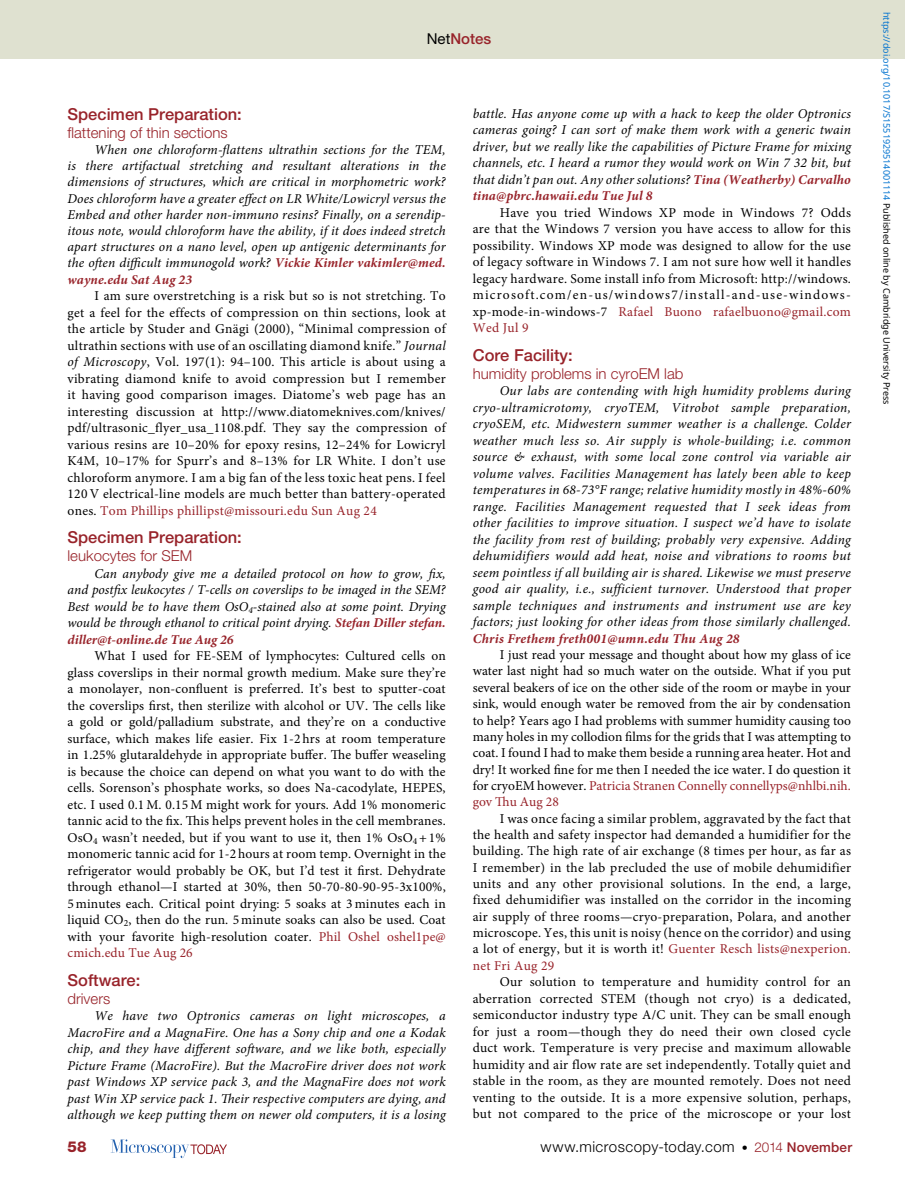
<style>
.page{position:relative;width:905px;height:1188px;background:#fff}
.page>*{position:absolute;margin:0;border:0;box-sizing:border-box;transform-origin:0 0}
.t1{font:500 16.5px "Helvetica Neue LT Std";color:#98232a}
.t2{font:300 15px "Helvetica Neue LT Std";color:#98232a}
.t3{font:300 15px "Helvetica Neue LT Std";letter-spacing:.03em;color:#000}
.t4{font:500 15px "Helvetica Neue LT Std";color:#98232a}
.t5{font:800 15px "Helvetica Neue LT Std";color:#98232a}
.t6{font:13.5px/16.5px "Minion Pro";letter-spacing:.02em;color:#000;text-align:justify}
.t7{font:italic 13.5px/16.5px "Minion Pro";letter-spacing:.01em;color:#000;text-align:justify}
.t8{font:italic 700 13.5px "Minion Pro";letter-spacing:.02em;color:#98232a}
.t9{font:9px "Noto Sans";color:#0172cf}
.s1{font-weight:400;color:#000}
.s2{font-weight:700;color:#98232a}
.s3{font-style:italic}
.s4{color:#98232a}
.s5{font-size:12px}
.s6{font-size:13.5px;color:#98232a}
.s7{font-weight:500;font-size:13.5px;color:#98232a}
.s8{color:#000}
</style>
<div class="page">
<div style="left:0;top:0;width:904px;height:58px;background:#dfe1d0"></div>
<svg style="left:111px;top:1139px;width:116px;height:19px"></svg>
<p class="t4" style="left:427px;top:30px;width:66px"><span class="s1">Net</span>Notes</p>
<p class="t1" style="left:68px;top:104px;width:176px">Specimen Preparation:</p>
<p class="t2" style="left:68px;top:123px;width:162px">flattening of thin sections</p>
<p class="t7" style="left:68px;top:142px;width:380px;text-indent:27px">When one chloroform-flattens ultrathin sections for the TEM, is there artifactual stretching and resultant alterations in the dimensions of structures, which are critical in morphometric work?<br>Does chloroform have a greater effect on LR White/Lowicryl versus the Embed and other harder non-immuno resins? Finally, on a serendip&shy;itous note, would chloroform have the ability, if it does indeed stretch apart structures on a nano level, open up antigenic determinants for the often difficult immunogold work? <span class="s2">Vickie Kimler vakimler@med. wayne.edu Sat Aug 23</span></p>
<p class="t6" style="left:68px;top:288px;width:380px;text-indent:27px">I am sure overstretching is a risk but so is not stretching. To get a feel for the effects of compression on thin sections, look at the article by Studer and Gnägi (2000), “Minimal compression of ultrathin sections with use of an oscillating diamond knife.” <span class="s3">Journal of Microscopy</span>, Vol. 197(1): 94–100. This article is about using a vibrating diamond knife to avoid compression but I remember it having good comparison images. Diatome’s web page has an interesting discussion at http://www.diatomeknives.com/knives/ pdf/ultrasonic_flyer_usa_1108.pdf. They say the compression of various resins are 10–20% for epoxy resins, 12–24% for Lowicryl K4M, 10–17% for Spurr’s and 8–13% for LR White. I don’t use chloroform anymore. I am a big fan of the less toxic heat pens. I feel 120 V electrical-line models are much better than battery-operated ones. <span class="s4">Tom Phillips phillipst@missouri.edu Sun Aug 24</span></p>
<p class="t1" style="left:68px;top:527px;width:176px">Specimen Preparation:</p>
<p class="t2" style="left:68px;top:547px;width:126px">leukocytes for SEM</p>
<p class="t7" style="left:67px;top:565px;width:380px;text-indent:27px">Can anybody give me a detailed protocol on how to grow, fix, and postfix leukocytes / T-cells on coverslips to be imaged in the SEM?<br>Best would be to have them OsO<sub>4</sub>-stained also at some point. Drying would be through ethanol to critical point drying. <span class="s2">Stefan Diller stefan. diller@t-online.de Tue Aug 26</span></p>
<p class="t6" style="left:67px;top:648px;width:380px;text-indent:27px">What I used for FE-SEM of lymphocytes: Cultured cells on glass coverslips in their normal growth medium. Make sure they’re a monolayer, non-confluent is preferred. It’s best to sputter-coat the coverslips first, then sterilize with alcohol or UV. The cells like a gold or gold/palladium substrate, and they’re on a conductive surface, which makes life easier. Fix 1-2 hrs at room temperature in 1.25% glutaraldehyde in appropriate buffer. The buffer weaseling is because the choice can depend on what you want to do with the cells. Sorenson’s phosphate works, so does Na-cacodylate, HEPES, etc. I used 0.1M. 0.15M might work for yours. Add 1% monomeric tannic acid to the fix. This helps prevent holes in the cell membranes.<br>OsO<sub>4</sub> wasn’t needed, but if you want to use it, then 1% OsO<sub>4</sub> +1% monomeric tannic acid for 1-2 hours at room temp. Overnight in the refrigerator would probably be OK, but I’d test it first. Dehydrate through ethanol—I started at 30%, then 50-70-80-90-95-3x100%, 5 minutes each. Critical point drying: 5 soaks at 3 minutes each in liquid CO<sub>2</sub>, then do the run. 5 minute soaks can also be used. Coat with your favorite high-resolution coater. <span class="s4">Phil Oshel oshel1pe@ cmich.edu Tue Aug 26</span></p>
<p class="t1" style="left:68px;top:970px;width:74px">Software:</p>
<p class="t2" style="left:68px;top:989px;width:44px">drivers</p>
<p class="t7" style="left:68px;top:1007px;width:380px;text-indent:27px">We have two Optronics cameras on light microscopes, a MacroFire and a MagnaFire. One has a Sony chip and one a Kodak chip, and they have different software, and we like both, especially Picture Frame (MacroFire). But the MacroFire driver does not work past Windows XP service pack 3, and the MagnaFire does not work past Win XP service pack 1. Their respective computers are dying, and although we keep putting them on newer old computers, it is a losing</p>
<p class="t7" style="left:472px;top:105px;width:380px">battle. Has anyone come up with a hack to keep the older Optronics cameras going? I can sort of make them work with a generic twain driver, but we really like the capabilities of Picture Frame for mixing channels, etc. I heard a rumor they would work on Win 7 32 bit, but that didn’t pan out. Any other solutions? <span class="s2">Tina (Weatherby) Carvalho tina@pbrc.hawaii.edu Tue Jul 8</span></p>
<p class="t6" style="left:472px;top:204px;width:380px;text-indent:27px">Have you tried Windows XP mode in Windows 7? Odds are that the Windows 7 version you have access to allow for this possibility. Windows XP mode was designed to allow for the use of legacy software in Windows 7. I am not sure how well it handles legacy hardware. Some install info from Microsoft: http://windows. microsoft.com/en-us/windows7/install-and-use-windows&shy;xp-mode-in-windows-7 <span class="s4">Rafael Buono rafaelbuono@gmail.com Wed Jul 9</span></p>
<p class="t1" style="left:472px;top:345px;width:101px">Core Facility:</p>
<p class="t2" style="left:472px;top:364px;width:212px">humidity problems in cyroEM lab</p>
<p class="t7" style="left:472px;top:383px;width:380px;text-indent:27px">Our labs are contending with high humidity problems during cryo-ultramicrotomy, cryoTEM, Vitrobot sample preparation, cryoSEM, etc. Midwestern summer weather is a challenge. Colder weather much less so. Air supply is whole-building; i.e. common source &amp; exhaust, with some local zone control via variable air volume valves. Facilities Management has lately been able to keep temperatures in 68-73°F range; relative humidity mostly in 48%-60% range. Facilities Management requested that I seek ideas from other facilities to improve situation. I suspect we’d have to isolate the facility from rest of building; probably very expensive. Adding dehumidifiers would add heat, noise and vibrations to rooms but seem pointless if all building air is shared. Likewise we must preserve good air quality, i.e., sufficient turnover. Understood that proper sample techniques and instruments and instrument use are key factors; just looking for other ideas from those similarly challenged.</p>
<p class="t8" style="left:472px;top:629px;width:268px">Chris Frethem freth001@umn.edu Thu Aug 28</p>
<p class="t6" style="left:472px;top:647px;width:380px;text-indent:27px">I just read your message and thought about how my glass of ice water last night had so much water on the outside. What if you put several beakers of ice on the other side of the room or maybe in your sink, would enough water be removed from the air by condensation to help? Years ago I had problems with summer humidity causing too many holes in my collodion films for the grids that I was attempting to coat. I found I had to make them beside a running area heater. Hot and dry! It worked fine for me then I needed the ice water. I do question it for cryoEM however. <span class="s4">Patricia Stranen Connelly connellyps@nhlbi.nih. gov Thu Aug 28</span></p>
<p class="t6" style="left:472px;top:810px;width:380px;text-indent:27px">I was once facing a similar problem, aggravated by the fact that the health and safety inspector had demanded a humidifier for the building. The high rate of air exchange (8 times per hour, as far as I remember) in the lab precluded the use of mobile dehumidifier units and any other provisional solutions. In the end, a large, fixed dehumidifier was installed on the corridor in the incoming air supply of three rooms—cryo-preparation, Polara, and another microscope. Yes, this unit is noisy (hence on the corridor) and using a lot of energy, but it is worth it! <span class="s4">Guenter Resch lists@nexperion. net Fri Aug 29</span></p>
<p class="t6" style="left:472px;top:974px;width:380px;text-indent:27px">Our solution to temperature and humidity control for an aberration corrected STEM (though not cryo) is a dedicated, semiconductor industry type A/C unit. They can be small enough for just a room—though they do need their own closed cycle duct work. Temperature is very precise and maximum allowable humidity and air flow rate are set independently. Totally quiet and stable in the room, as they are mounted remotely. Does not need venting to the outside. It is a more expensive solution, perhaps, but not compared to the price of the microscope or your lost</p>
<p class="t5" style="left:68px;top:1138px;width:21px">58</p>
<p class="t3" style="left:540px;top:1137px;width:313px">www.microscopy-today.com <span class="s5">•</span> <span class="s6">2014</span> <span class="s7">November</span></p>
<p class="t9" style="left:893px;top:12px;width:394px;rotate:90deg">https://doi.org/10.1017/S1551929514001114 <span class="s8">Published online by Cambridge University Press</span></p>
</div>
